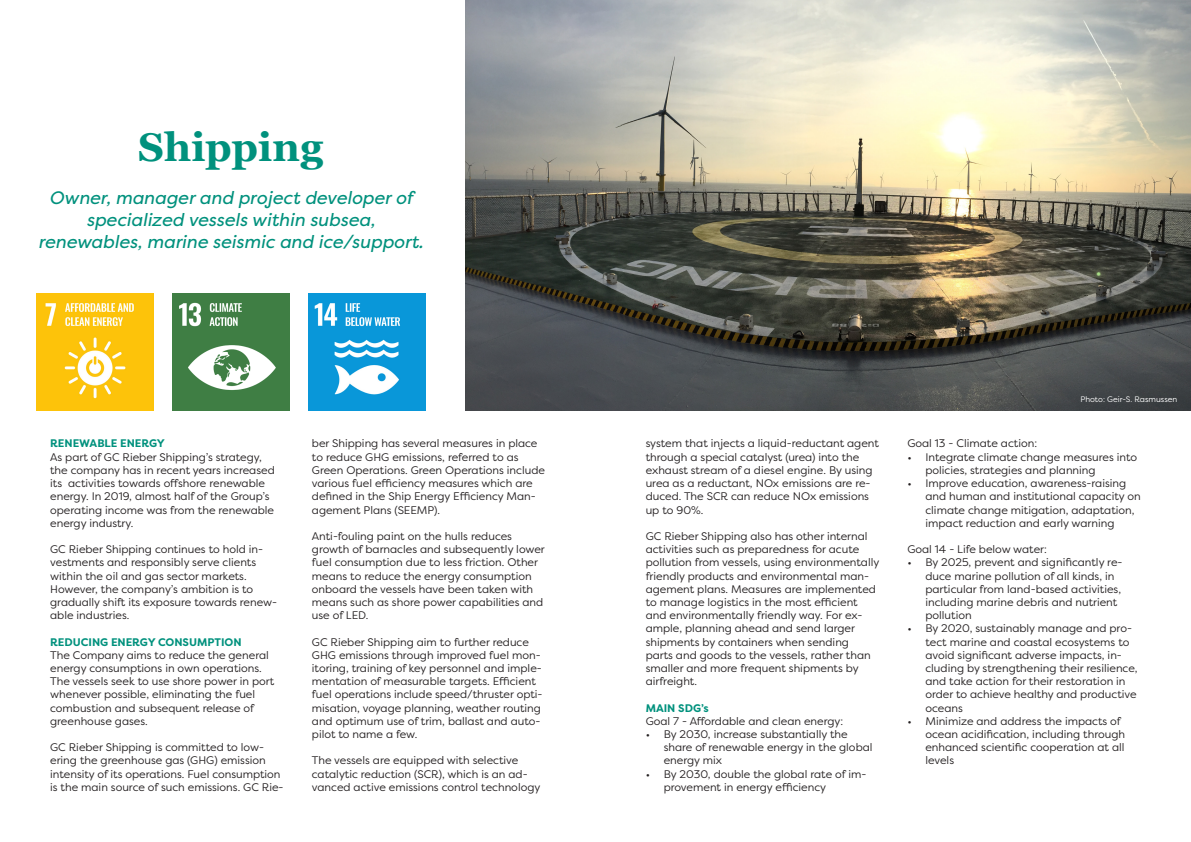
<style>
.page{position:relative;width:1191px;height:842px;background:#fff}
.page>*{position:absolute;margin:0;border:0;box-sizing:border-box;transform-origin:0 0}
.t1{font:700 40px "Georgia";color:#00917d}
.t2{font:italic 18px "Filson Pro";color:#00917d}
.t3{font:11px/13.2px "Filson Pro";color:#231f20}
.t4{font:700 11px "Filson Pro";color:#00917d}
.t5{font:8px "Filson Pro";color:#fff}
</style>
<div class="page">
<img style="left:36px;top:294px;width:117px;height:117px">
<img style="left:172px;top:294px;width:117px;height:117px">
<img style="left:308px;top:294px;width:117px;height:117px">
<img style="left:465px;top:0;width:726px;height:411px">
<p class="t1" style="left:138px;top:122px;width:186px">Shipping</p>
<p class="t2" style="left:49px;top:186px;width:365px">Owner, manager and project developer of</p>
<p class="t2" style="left:86px;top:208px;width:290px">specialized vessels within subsea,</p>
<p class="t2" style="left:38px;top:229px;width:387px">renewables, marine seismic and ice/support.</p>
<p class="t4" style="left:50px;top:437px;width:116px">RENEWABLE ENERGY</p>
<p class="t3" style="left:50px;top:450px;width:226px">As part of GC Rieber Shipping’s strategy, the company has in recent years increased its activities towards offshore renewable energy. In 2019, almost half of the Group’s operating income was from the renewable energy industry.</p>
<p class="t3" style="left:50px;top:542px;width:214px">GC Rieber Shipping continues to hold in&shy;vestments and responsibly serve clients within the oil and gas sector markets.</p>
<p class="t3" style="left:50px;top:582px;width:228px">However, the company’s ambition is to gradually shift its exposure towards renew&shy;able industries.</p>
<p class="t4" style="left:50px;top:635px;width:193px">REDUCING ENERGY CONSUMPTION</p>
<p class="t3" style="left:50px;top:648px;width:225px">The Company aims to reduce the general energy consumptions in own operations.<br>The vessels seek to use shore power in port whenever possible, eliminating the fuel combustion and subsequent release of greenhouse gases.</p>
<p class="t3" style="left:50px;top:740px;width:235px">GC Rieber Shipping is committed to low&shy;ering the greenhouse gas (GHG) emission intensity of its operations. Fuel consumption is the main source of such emissions. GC Rie-</p>
<p class="t3" style="left:312px;top:437px;width:235px">ber Shipping has several measures in place to reduce GHG emissions, referred to as Green Operations. Green Operations include various fuel efficiency measures which are defined in the Ship Energy Efficiency Man&shy;agement Plans (SEEMP).</p>
<p class="t3" style="left:312px;top:529px;width:234px">Anti-fouling paint on the hulls reduces growth of barnacles and subsequently lower fuel consumption due to less friction. Other means to reduce the energy consumption onboard the vessels have been taken with means such as shore power capabilities and use of LED.</p>
<p class="t3" style="left:312px;top:635px;width:232px">GC Rieber Shipping aim to further reduce GHG emissions through improved fuel mon&shy;itoring, training of key personnel and imple&shy;mentation of measurable targets. Efficient fuel operations include speed/thruster opti&shy;misation, voyage planning, weather routing and optimum use of trim, ballast and auto&shy;pilot to name a few.</p>
<p class="t3" style="left:312px;top:753px;width:230px">The vessels are equipped with selective catalytic reduction (SCR), which is an ad&shy;vanced active emissions control technology</p>
<p class="t3" style="left:645px;top:437px;width:235px">system that injects a liquid-reductant agent through a special catalyst (urea) into the exhaust stream of a diesel engine. By using urea as a reductant, NOx emissions are re&shy;duced. The SCR can reduce NOx emissions up to 90%.</p>
<p class="t3" style="left:645px;top:529px;width:235px">GC Rieber Shipping also has other internal activities such as preparedness for acute pollution from vessels, using environmentally friendly products and environmental man&shy;agement plans. Measures are implemented to manage logistics in the most efficient and environmentally friendly way. For ex&shy;ample, planning ahead and send larger shipments by containers when sending<br>parts and goods to the vessels, rather than smaller and more frequent shipments by airfreight.</p>
<p class="t4" style="left:645px;top:701px;width:65px">MAIN SDG’s</p>
<p class="t3" style="left:645px;top:714px;width:199px">Goal 7 - Affordable and clean energy:</p>
<p class="t3" style="left:663px;top:727px;width:210px;text-indent:-18px">• By 2030, increase substantially the share of renewable energy in the global energy mix</p>
<p class="t3" style="left:663px;top:767px;width:204px;text-indent:-18px">• By 2030, double the global rate of im&shy;provement in energy efficiency</p>
<p class="t5" style="left:1080px;top:394px;width:98px">Photo: Geir-S. Rasmussen</p>
<p class="t3" style="left:907px;top:437px;width:131px">Goal 13 - Climate action:</p>
<p class="t3" style="left:925px;top:450px;width:213px;text-indent:-18px">• Integrate climate change measures into policies, strategies and planning</p>
<p class="t3" style="left:925px;top:476px;width:217px;text-indent:-18px">• Improve education, awareness-raising and human and institutional capacity on climate change mitigation, adaptation, impact reduction and early warning</p>
<p class="t3" style="left:907px;top:542px;width:141px">Goal 14 - Life below water:</p>
<p class="t3" style="left:925px;top:555px;width:199px;text-indent:-18px">• By 2025, prevent and significantly re&shy;duce marine pollution of all kinds, in particular from land-based activities, including marine debris and nutrient pollution</p>
<p class="t3" style="left:925px;top:621px;width:214px;text-indent:-18px">• By 2020, sustainably manage and pro&shy;tect marine and coastal ecosystems to avoid significant adverse impacts, in&shy;cluding by strengthening their resilience, and take action for their restoration in order to achieve healthy and productive oceans</p>
<p class="t3" style="left:925px;top:714px;width:201px;text-indent:-18px">• Minimize and address the impacts of ocean acidification, including through enhanced scientific cooperation at all levels</p>
</div>
